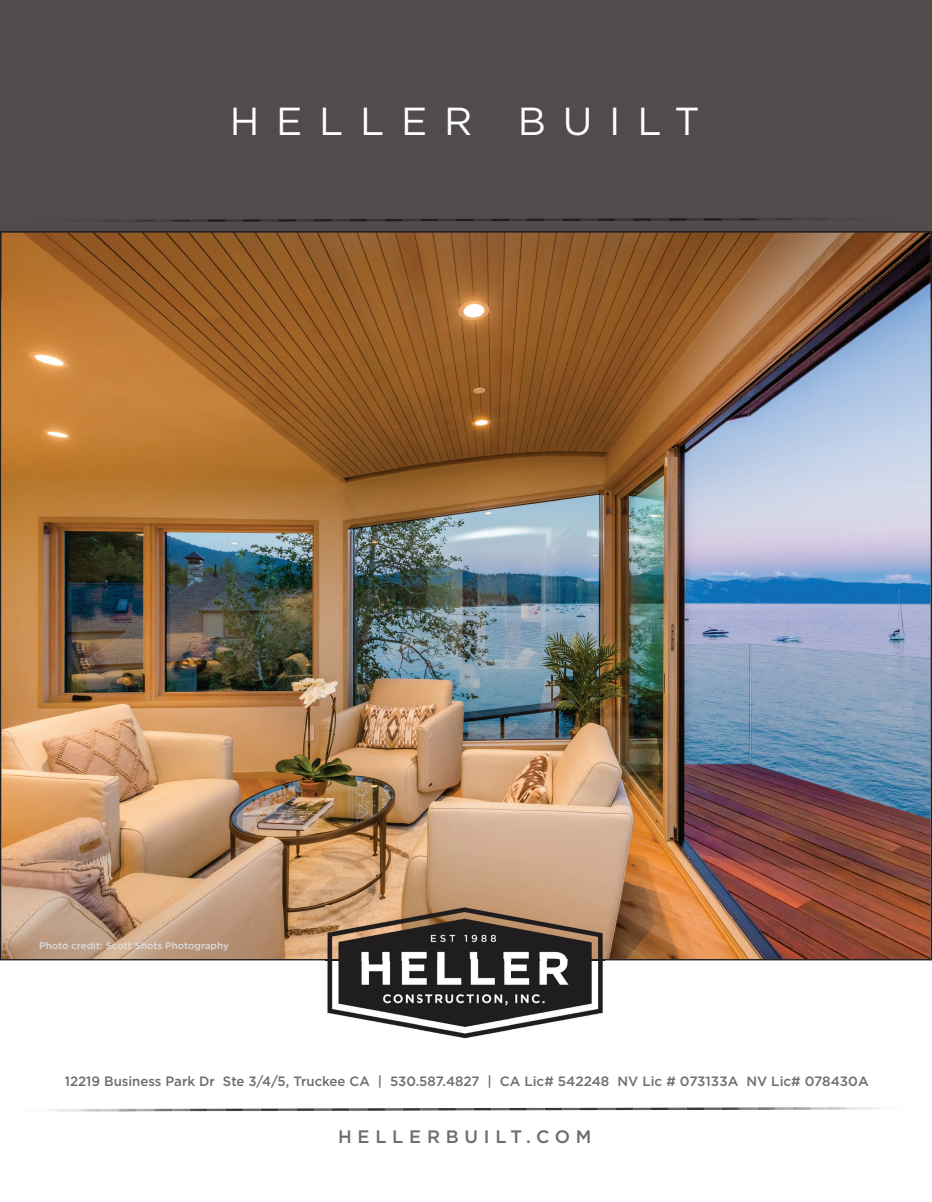
<style>
.page{position:relative;width:932px;height:1202px;background:#fff}
.page>*{position:absolute;margin:0;border:0;box-sizing:border-box;transform-origin:0 0}
.t1{font:39px "Gotham";letter-spacing:.43em;color:#fff}
.t2{font:500 18px "Gotham";letter-spacing:.32em;color:#6c6d70}
.t3{font:500 13.5px "Gotham";color:#6c6d70}
.t4{font:500 9.75px "Gotham";color:#dcdddf}
</style>
<div class="page">
<div style="left:0;top:0;width:932px;height:298px;background:#514b4c"></div>
<img style="left:0;top:231px;width:931px;height:729px">
<img style="left:102px;top:218px;width:726px;height:4px">
<img style="left:325px;top:905px;width:279px;height:134px">
<img style="left:48px;top:1107px;width:833px;height:4px">
<h1 class="t1" style="left:230px;top:96px;width:471px">HELLER BUILT</h1>
<p class="t4" style="left:39px;top:939px;width:191px">Photo credit: Scott Shots Photography</p>
<p class="t3" style="left:65px;top:1072px;width:805px">12219 Business Park Dr Ste 3/4/5, Truckee CA | 530.587.4827 | CA Lic# 542248 NV Lic # 073133A NV Lic# 078430A</p>
<h2 class="t2" style="left:338px;top:1125px;width:255px">HELLERBUILT.COM</h2>
</div>
